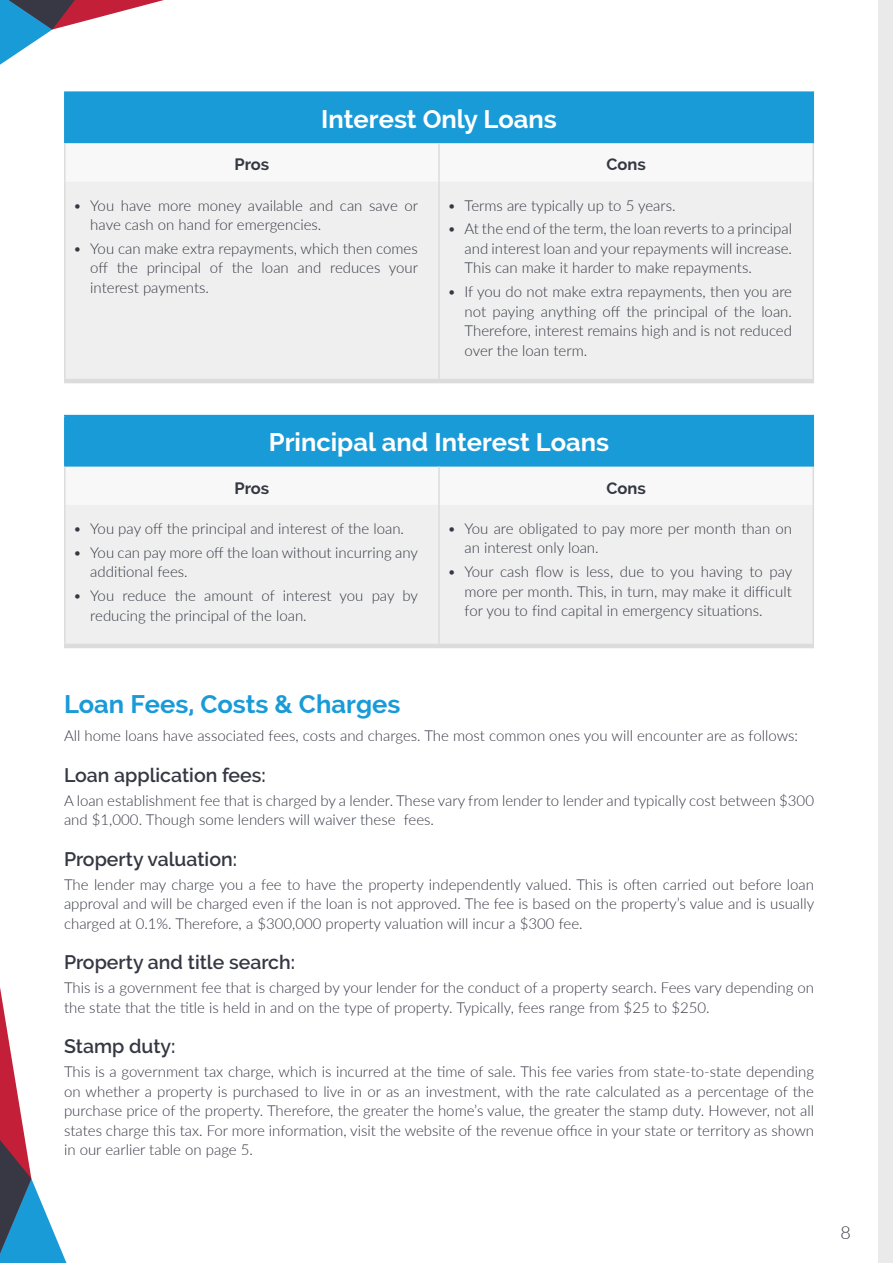
<style>
.page{position:relative;width:893px;height:1263px;background:#fff}
.page>*{position:absolute;margin:0;border:0;box-sizing:border-box;transform-origin:0 0}
.Secondary_Header{font:700 25.5px "Raleway";color:#fff}
.Header1{font:700 25.5px "Raleway";color:#199bd8}
.Sub_Header{font:600 19.5px "Raleway";color:#353743}
.t1{font:300 18px "Lato";color:#353743}
.Paragraph{font:700 16.5px "Raleway";color:#353743}
.Paragraph-2{font:300 15px/19.5px "Lato";color:#353743}
</style>
<div class="page">
<svg style="left:0;top:987px;width:67px;height:276px"></svg>
<svg style="left:0;top:0;width:164px;height:65px"></svg>
<div style="left:871px;top:0;width:22px;height:1263px;background:#e9eae9"></div>
<div style="left:65px;top:92px;width:748px;height:51px;background:#199bd8"></div>
<svg style="left:66px;top:143px;width:746px;height:1px"></svg>
<div style="left:66px;top:181px;width:746px;height:198px;background:#eeefee"></div>
<hr style="left:64px;top:91px;width:375px;height:2px;background:#199bd8">
<hr style="left:64px;top:93px;width:2px;height:50px;background:#199bd8">
<hr style="left:439px;top:91px;width:375px;height:2px;background:#199bd8">
<hr style="left:812px;top:93px;width:2px;height:50px;background:#199bd8">
<hr style="left:64px;top:143px;width:2px;height:38px;background:#dcdcdc">
<hr style="left:812px;top:143px;width:2px;height:38px;background:#dcdcdc">
<hr style="left:64px;top:181px;width:2px;height:198px;background:#dcdcdc">
<hr style="left:812px;top:181px;width:2px;height:198px;background:#dcdcdc">
<hr style="left:438px;top:143px;width:2px;height:38px;background:#dcdcdc">
<hr style="left:438px;top:181px;width:2px;height:198px;background:#dcdcdc">
<hr style="left:64px;top:379px;width:375px;height:4px;background:#dcdcdc">
<hr style="left:439px;top:379px;width:375px;height:4px;background:#dcdcdc">
<div style="left:65px;top:416px;width:748px;height:51px;background:#199bd8"></div>
<div style="left:66px;top:505px;width:746px;height:139px;background:#eeefee"></div>
<hr style="left:64px;top:415px;width:375px;height:1px;background:#199bd8">
<hr style="left:64px;top:416px;width:2px;height:51px;background:#199bd8">
<hr style="left:439px;top:415px;width:375px;height:1px;background:#199bd8">
<hr style="left:812px;top:416px;width:2px;height:51px;background:#199bd8">
<hr style="left:64px;top:467px;width:2px;height:38px;background:#dcdcdc">
<hr style="left:812px;top:467px;width:2px;height:38px;background:#dcdcdc">
<hr style="left:64px;top:505px;width:2px;height:139px;background:#dcdcdc">
<hr style="left:812px;top:505px;width:2px;height:139px;background:#dcdcdc">
<hr style="left:438px;top:467px;width:2px;height:38px;background:#dcdcdc">
<hr style="left:438px;top:505px;width:2px;height:139px;background:#dcdcdc">
<hr style="left:64px;top:644px;width:375px;height:4px;background:#dcdcdc">
<hr style="left:439px;top:644px;width:375px;height:4px;background:#dcdcdc">
<div style="left:857px;top:0;width:21px;height:1263px;background:#fff"></div>
<p class="Secondary_Header" style="left:321px;top:104px;width:237px">Interest Only Loans</p>
<p class="Paragraph" style="left:235px;top:155px;width:36px">Pros</p>
<p class="Paragraph" style="left:606px;top:155px;width:41px">Cons</p>
<p class="Paragraph-2" style="left:90px;top:195px;width:329px;text-indent:-17px">• You have more money available and can save or have cash on hand for emergencies.</p>
<p class="Paragraph-2" style="left:90px;top:238px;width:329px;text-align:justify;text-indent:-17px">• You can make extra repayments, which then comes off the principal of the loan and reduces your interest payments.</p>
<p class="Paragraph-2" style="left:448px;top:195px;width:230px">• Terms are typically up to 5 years.</p>
<p class="Paragraph-2" style="left:465px;top:219px;width:329px;text-align:justify;text-indent:-17px">• At the end of the term, the loan reverts to a principal and interest loan and your repayments will increase.<br>This can make it harder to make repayments.</p>
<p class="Paragraph-2" style="left:465px;top:281px;width:329px;text-align:justify;text-indent:-17px">• If you do not make extra repayments, then you are not paying anything off the principal of the loan.<br>Therefore, interest remains high and is not reduced over the loan term.</p>
<p class="Secondary_Header" style="left:269px;top:427px;width:342px">Principal and Interest Loans</p>
<p class="Paragraph" style="left:235px;top:478px;width:36px">Pros</p>
<p class="Paragraph" style="left:606px;top:478px;width:41px">Cons</p>
<p class="Paragraph-2" style="left:73px;top:518px;width:332px">• You pay off the principal and interest of the loan.</p>
<p class="Paragraph-2" style="left:90px;top:542px;width:329px;text-indent:-17px">• You can pay more off the loan without incurring any additional fees.</p>
<p class="Paragraph-2" style="left:90px;top:585px;width:329px;text-indent:-17px">• You reduce the amount of interest you pay by reducing the principal of the loan.</p>
<p class="Paragraph-2" style="left:465px;top:518px;width:329px;text-indent:-17px">• You are obligated to pay more per month than on an interest only loan.</p>
<p class="Paragraph-2" style="left:465px;top:561px;width:329px;text-align:justify;text-indent:-17px">• Your cash flow is less, due to you having to pay more per month. This, in turn, may make it difficult for you to find capital in emergency situations.</p>
<p class="Header1" style="left:64px;top:689px;width:338px">Loan Fees, Costs &amp; Charges</p>
<p class="Paragraph-2" style="left:64px;top:725px;width:735px">All home loans have associated fees, costs and charges. The most common ones you will encounter are as follows:</p>
<p class="Sub_Header" style="left:64px;top:764px;width:203px">Loan application fees:</p>
<p class="Paragraph-2" style="left:64px;top:790px;width:751px">A loan establishment fee that is charged by a lender. These vary from lender to lender and typically cost between $300 and $1,000. Though some lenders will waiver these fees.</p>
<p class="Sub_Header" style="left:64px;top:848px;width:175px">Property valuation:</p>
<p class="Paragraph-2" style="left:64px;top:874px;width:752px;text-align:justify">The lender may charge you a fee to have the property independently valued. This is often carried out before loan approval and will be charged even if the loan is not approved. The fee is based on the property’s value and is usually charged at 0.1%. Therefore, a $300,000 property valuation will incur a $300 fee.</p>
<p class="Sub_Header" style="left:64px;top:951px;width:233px">Property and title search:</p>
<p class="Paragraph-2" style="left:64px;top:977px;width:751px">This is a government fee that is charged by your lender for the conduct of a property search. Fees vary depending on the state that the title is held in and on the type of property. Typically, fees range from $25 to $250.</p>
<p class="Sub_Header" style="left:64px;top:1035px;width:113px">Stamp duty:</p>
<p class="Paragraph-2" style="left:64px;top:1061px;width:751px;text-align:justify">This is a government tax charge, which is incurred at the time of sale. This fee varies from state-to-state depending on whether a property is purchased to live in or as an investment, with the rate calculated as a percentage of the purchase price of the property. Therefore, the greater the home’s value, the greater the stamp duty. However, not all states charge this tax. For more information, visit the website of the revenue office in your state or territory as shown in our earlier table on page 5.</p>
<p class="t1" style="left:840px;top:1220px;width:12px">8</p>
</div>
